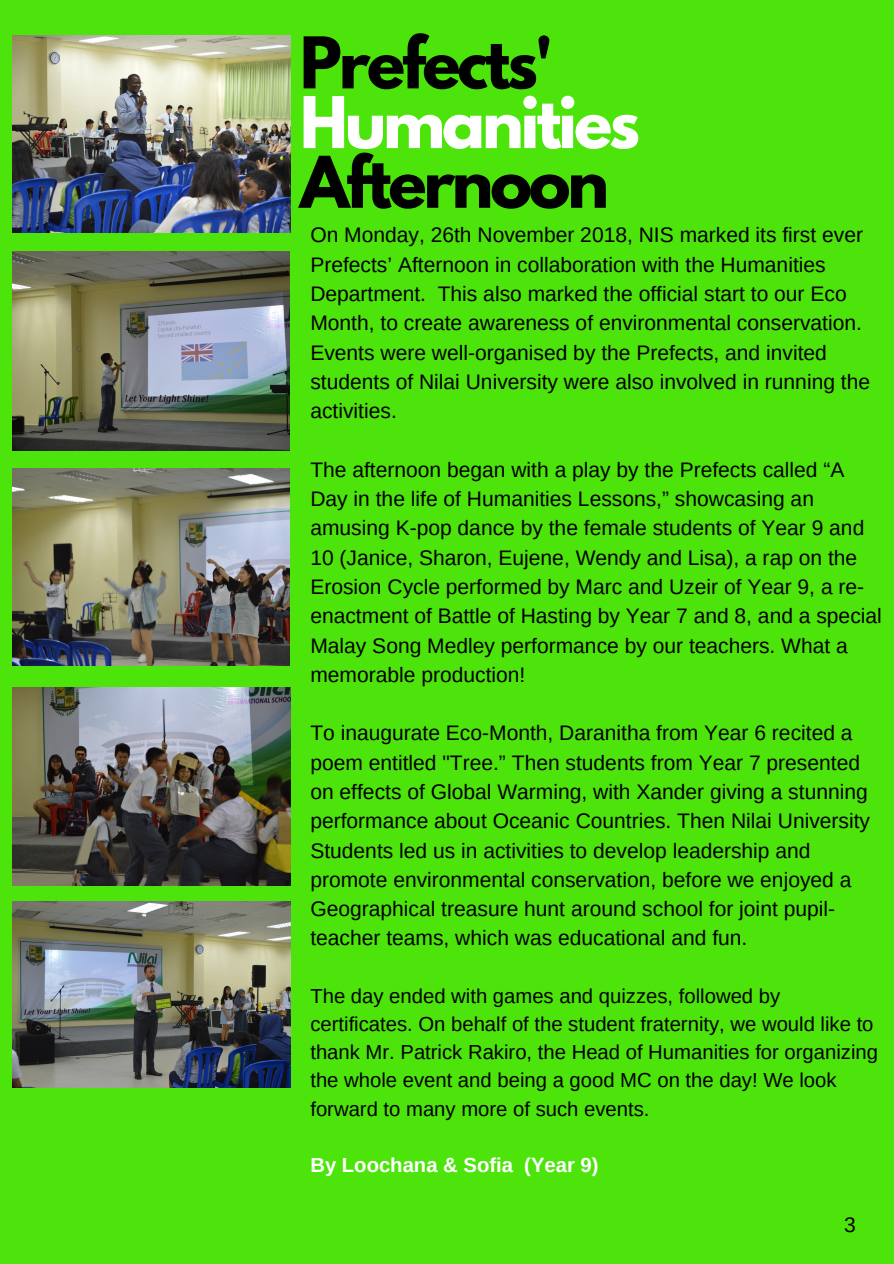
<style>
.page{position:relative;width:894px;height:1264px;background:#fff}
.page>*{position:absolute;margin:0;border:0;box-sizing:border-box;transform-origin:0 0}
.t1{font:700 63px "League Spartan";letter-spacing:-.05em;color:#000}
.t2{font:700 63px "League Spartan";letter-spacing:-.05em;color:#fff}
.t3{font:21px/29.2px "Arimo";color:#000}
.t4{font:20.25px/28.2px "Arimo";color:#000}
.t5{font:700 20.25px "Arimo";color:#fff}
</style>
<div class="page">
<div style="left:0;top:0;width:893px;height:1263px;background:#4de40c"></div>
<img style="left:12px;top:35px;width:278px;height:197px">
<img style="left:12px;top:252px;width:277px;height:198px">
<img style="left:12px;top:468px;width:277px;height:197px">
<img style="left:12px;top:687px;width:278px;height:198px">
<img style="left:12px;top:901px;width:278px;height:186px">
<h1 class="t1" style="left:300px;top:32px;width:255px">Prefects'</h1>
<h1 class="t2" style="left:300px;top:91px;width:341px">Humanities</h1>
<h1 class="t1" style="left:300px;top:151px;width:310px">Afternoon</h1>
<p class="t3" style="left:310px;top:220px;width:561px">On Monday, 26th November 2018, NIS marked its first ever Prefects’ Afternoon in collaboration with the Humanities Department. This also marked the official start to our Eco Month, to create awareness of environmental conservation.<br>Events were well-organised by the Prefects, and invited students of Nilai University were also involved in running the activities.</p>
<p class="t3" style="left:310px;top:455px;width:573px">The afternoon began with a play by the Prefects called “A Day in the life of Humanities Lessons,” showcasing an amusing K-pop dance by the female students of Year 9 and 10 (Janice, Sharon, Eujene, Wendy and Lisa), a rap on the Erosion Cycle performed by Marc and Uzeir of Year 9, a re&shy;enactment of Battle of Hasting by Year 7 and 8, and a special Malay Song Medley performance by our teachers. What a memorable production!</p>
<p class="t3" style="left:310px;top:718px;width:561px">To inaugurate Eco-Month, Daranitha from Year 6 recited a poem entitled "Tree.” Then students from Year 7 presented on effects of Global Warming, with Xander giving a stunning performance about Oceanic Countries. Then Nilai University Students led us in activities to develop leadership and promote environmental conservation, before we enjoyed a Geographical treasure hunt around school for joint pupil&shy;teacher teams, which was educational and fun.</p>
<p class="t4" style="left:310px;top:981px;width:569px">The day ended with games and quizzes, followed by certificates. On behalf of the student fraternity, we would like to thank Mr. Patrick Rakiro, the Head of Humanities for organizing the whole event and being a good MC on the day! We look forward to many more of such events.</p>
<p class="t5" style="left:310px;top:1153px;width:290px">By Loochana &amp; Sofia (Year 9)</p>
<p class="t3" style="left:843px;top:1209px;width:13px">3</p>
</div>
